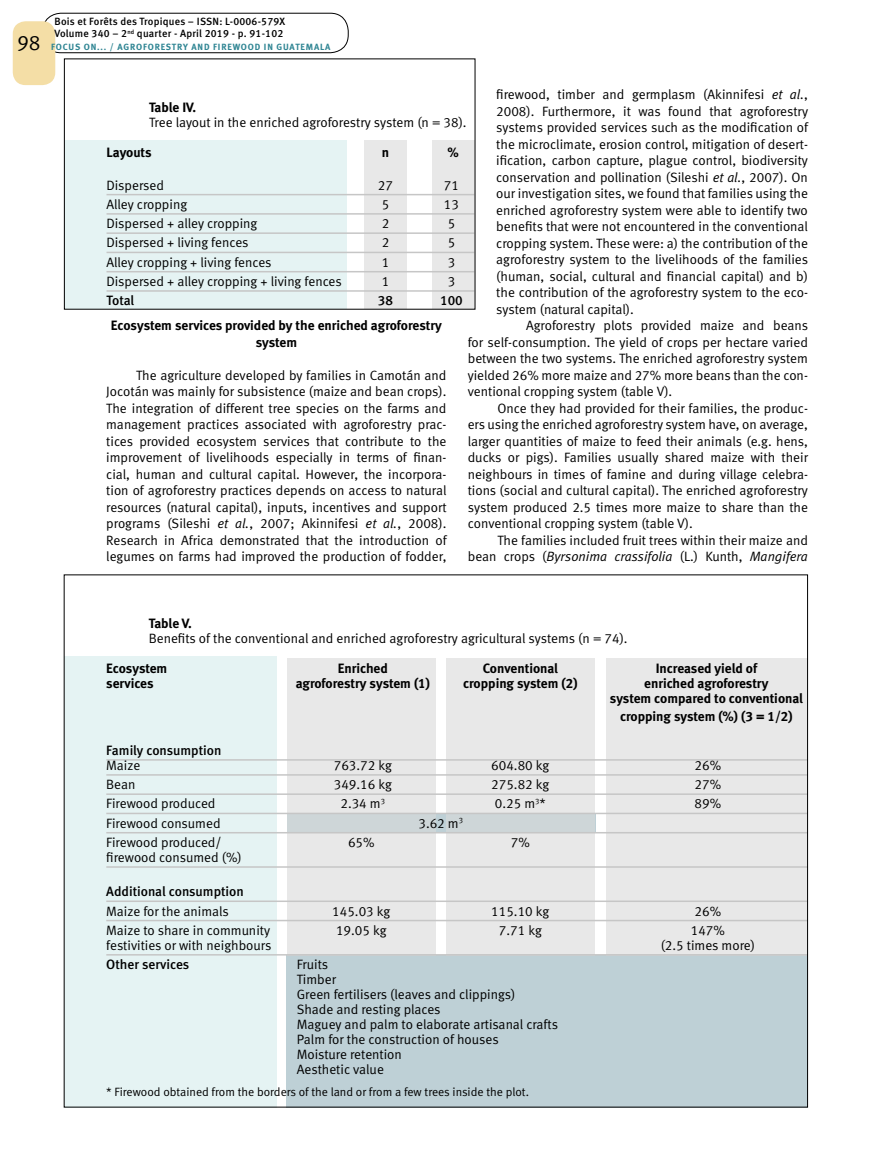
<style>
.page{position:relative;width:893px;height:1149px;background:#fff}
.page>*{position:absolute;margin:0;border:0;box-sizing:border-box;transform-origin:0 0}
.t1{font:21px "Meta Normal LF";color:#000}
.t2{font:13.5px/16.5px "Meta Normal LF";color:#000;text-align:justify}
.t3{font:13.5px/16.5px "Meta Bold LF";color:#000;text-align:center}
.t4{font:13.5px "Meta Medium LF";color:#000}
.t5{font:12px "Meta Normal LF";color:#000}
.t6{font:10.5px/12px "Meta Medium LF";letter-spacing:.02em;color:#000}
.t7{font:9px "Meta Bold LF";letter-spacing:.09em;color:#2f8593}
.s1{font-style:italic}
</style>
<div class="page">
<div style="left:43px;top:13px;width:306px;height:40px;border:1px solid #000;border-radius:18px"></div>
<div style="left:13px;top:21px;width:42px;height:64px;background:#f4dea6;border-radius:13px"></div>
<div style="left:64px;top:140px;width:283px;height:169px;background:#e5f3f3"></div>
<div style="left:432px;top:140px;width:42px;height:168px;background:#e8e8e8"></div>
<div style="left:364px;top:140px;width:42px;height:168px;background:#e8e8e8"></div>
<hr style="left:107px;top:194px;width:367px;height:1px;background:#c6c6c6">
<hr style="left:107px;top:213px;width:367px;height:1px;background:#c6c6c6">
<hr style="left:107px;top:232px;width:367px;height:2px;background:#c6c6c6">
<hr style="left:107px;top:251px;width:367px;height:2px;background:#c6c6c6">
<hr style="left:107px;top:271px;width:367px;height:1px;background:#c6c6c6">
<hr style="left:107px;top:290px;width:367px;height:1px;background:#c6c6c6">
<div style="left:287px;top:955px;width:521px;height:152px;background:#bed0d6"></div>
<div style="left:287px;top:813px;width:308px;height:18px;background:#bed0d6"></div>
<div style="left:64px;top:656px;width:212px;height:451px;background:#e5f3f3"></div>
<svg style="left:287px;top:658px;width:149px;height:295px;background:#e5e6e6"></svg>
<svg style="left:446px;top:658px;width:149px;height:295px;background:#e5e6e6"></svg>
<div style="left:606px;top:657px;width:202px;height:298px;background:#e8e8e8"></div>
<hr style="left:106px;top:759px;width:702px;height:1px;background:#c6c6c6">
<hr style="left:106px;top:774px;width:702px;height:1px;background:#c6c6c6">
<hr style="left:106px;top:793px;width:702px;height:1px;background:#c6c6c6">
<hr style="left:106px;top:812px;width:702px;height:2px;background:#c6c6c6">
<hr style="left:106px;top:831px;width:702px;height:2px;background:#c6c6c6">
<hr style="left:106px;top:866px;width:702px;height:1px;background:#c6c6c6">
<hr style="left:106px;top:900px;width:702px;height:1px;background:#c6c6c6">
<hr style="left:106px;top:919px;width:702px;height:2px;background:#c6c6c6">
<hr style="left:106px;top:953px;width:702px;height:2px;background:#c6c6c6">
<h1 class="t1" style="left:17px;top:31px;width:25px">98</h1>
<p class="t6" style="left:55px;top:15px;width:232px">Bois et Forêts des Tropiques – ISSN: L-0006-579X<br>Volume 340 – 2<sup>nd</sup> quarter - April 2019 - p. 91-102</p>
<p class="t7" style="left:51px;top:41px;width:281px">FOCUS ON... / AGROFORESTRY AND FIREWOOD IN GUATEMALA</p>
<p class="t2" style="left:496px;top:86px;width:313px">firewood, timber and germplasm (Akinnifesi <span class="s1">et al.</span>, 2008). Furthermore, it was found that agroforestry systems provided services such as the modification of the microclimate, erosion control, mitigation of desert&shy;ification, carbon capture, plague control, biodiversity conservation and pollination (Sileshi <span class="s1">et al.</span>, 2007). On our investigation sites, we found that families using the enriched agroforestry system were able to identify two benefits that were not encountered in the conventional cropping system. These were: a) the contribution of the agroforestry system to the livelihoods of the families (human, social, cultural and financial capital) and b) the contribution of the agroforestry system to the eco&shy;system (natural capital).</p>
<p class="t2" style="left:468px;top:317px;width:342px;text-indent:58px">Agroforestry plots provided maize and beans for self-consumption. The yield of crops per hectare varied between the two systems. The enriched agroforestry system yielded 26% more maize and 27% more beans than the con&shy;ventional cropping system (table V).</p>
<p class="t2" style="left:468px;top:399px;width:342px;text-indent:30px">Once they had provided for their families, the produc&shy;ers using the enriched agroforestry system have, on average, larger quantities of maize to feed their animals (e.g. hens, ducks or pigs). Families usually shared maize with their neighbours in times of famine and during village celebra&shy;tions (social and cultural capital). The enriched agroforestry system produced 2.5 times more maize to share than the conventional cropping system (table V).</p>
<p class="t2" style="left:468px;top:531px;width:342px;text-align:right">The families included fruit trees within their maize and bean crops (<span class="s1">Byrsonima crassifolia</span> (L.) Kunth, <span class="s1">Mangifera</span></p>
<p class="t3" style="left:149px;top:98px;width:49px">Table IV.</p>
<p class="t2" style="left:149px;top:113px;width:319px">Tree layout in the enriched agroforestry system (n = 38).</p>
<p class="t3" style="left:107px;top:143px;width:47px">Layouts</p>
<p class="t3" style="left:382px;top:143px;width:9px">n</p>
<p class="t3" style="left:447px;top:143px;width:13px">%</p>
<p class="t2" style="left:107px;top:176px;width:59px">Dispersed</p>
<p class="t2" style="left:378px;top:176px;width:17px">27</p>
<p class="t2" style="left:444px;top:176px;width:17px">71</p>
<p class="t2" style="left:107px;top:196px;width:82px">Alley cropping</p>
<p class="t2" style="left:382px;top:196px;width:9px">5</p>
<p class="t2" style="left:444px;top:196px;width:17px">13</p>
<p class="t2" style="left:107px;top:215px;width:152px">Dispersed + alley cropping</p>
<p class="t2" style="left:382px;top:215px;width:9px">2</p>
<p class="t2" style="left:448px;top:215px;width:9px">5</p>
<p class="t2" style="left:107px;top:234px;width:144px">Dispersed + living fences</p>
<p class="t2" style="left:382px;top:234px;width:9px">2</p>
<p class="t2" style="left:448px;top:234px;width:9px">5</p>
<p class="t2" style="left:106px;top:253px;width:167px">Alley cropping + living fences</p>
<p class="t2" style="left:382px;top:253px;width:9px">1</p>
<p class="t2" style="left:448px;top:253px;width:9px">3</p>
<p class="t2" style="left:106px;top:273px;width:237px">Dispersed + alley cropping + living fences</p>
<p class="t2" style="left:382px;top:273px;width:9px">1</p>
<p class="t2" style="left:448px;top:273px;width:9px">3</p>
<p class="t4" style="left:106px;top:292px;width:29px">Total</p>
<p class="t4" style="left:378px;top:292px;width:17px">38</p>
<p class="t4" style="left:440px;top:292px;width:24px">100</p>
<p class="t3" style="left:111px;top:317px;width:332px">Ecosystem services provided by the enriched agroforestry system</p>
<p class="t2" style="left:106px;top:366px;width:342px;text-indent:30px">The agriculture developed by families in Camotán and Jocotán was mainly for subsistence (maize and bean crops).<br>The integration of different tree species on the farms and management practices associated with agroforestry prac&shy;tices provided ecosystem services that contribute to the improvement of livelihoods especially in terms of finan&shy;cial, human and cultural capital. However, the incorpora&shy;tion of agroforestry practices depends on access to natural resources (natural capital), inputs, incentives and support programs (Sileshi <span class="s1">et al.</span>, 2007; Akinnifesi <span class="s1">et al.</span>, 2008).<br>Research in Africa demonstrated that the introduction of legumes on farms had improved the production of fodder,</p>
<p class="t3" style="left:149px;top:614px;width:45px">Table V.</p>
<p class="t2" style="left:149px;top:629px;width:480px">Benefits of the conventional and enriched agroforestry agricultural systems (n = 74).</p>
<p class="t3" style="left:106px;top:659px;width:63px">Ecosystem</p>
<p class="t3" style="left:338px;top:659px;width:52px">Enriched</p>
<p class="t3" style="left:483px;top:659px;width:77px">Conventional</p>
<p class="t3" style="left:656px;top:659px;width:103px">Increased yield of</p>
<p class="t3" style="left:106px;top:674px;width:49px">services</p>
<p class="t3" style="left:296px;top:674px;width:136px">agroforestry system (1)</p>
<p class="t3" style="left:463px;top:674px;width:116px">cropping system (2)</p>
<p class="t3" style="left:610px;top:675px;width:195px;line-height:15px">enriched agroforestry<br>system compared to conventional</p>
<p class="t3" style="left:620px;top:707px;width:174px">cropping system (%) (3 = 1/2)</p>
<p class="t4" style="left:106px;top:742px;width:117px">Family consumption</p>
<p class="t2" style="left:106px;top:756px;width:35px">Maize</p>
<p class="t2" style="left:334px;top:756px;width:60px">763.72 kg</p>
<p class="t2" style="left:491px;top:756px;width:60px">604.80 kg</p>
<p class="t2" style="left:695px;top:756px;width:28px">26%</p>
<p class="t2" style="left:106px;top:775px;width:31px">Bean</p>
<p class="t2" style="left:334px;top:775px;width:60px">349.16 kg</p>
<p class="t2" style="left:491px;top:775px;width:60px">275.82 kg</p>
<p class="t2" style="left:695px;top:775px;width:28px">27%</p>
<p class="t2" style="left:106px;top:795px;width:111px">Firewood produced</p>
<p class="t2" style="left:340px;top:795px;width:46px">2.34 m<sup>3</sup></p>
<p class="t2" style="left:495px;top:795px;width:52px">0.25 m<sup>3</sup>*</p>
<p class="t2" style="left:695px;top:795px;width:28px">89%</p>
<p class="t2" style="left:106px;top:814px;width:116px">Firewood consumed</p>
<p class="t2" style="left:418px;top:814px;width:46px">3.62 m<sup>3</sup></p>
<p class="t2" style="left:106px;top:833px;width:117px">Firewood produced/</p>
<p class="t2" style="left:348px;top:833px;width:28px">65%</p>
<p class="t2" style="left:511px;top:833px;width:21px">7%</p>
<p class="t2" style="left:106px;top:848px;width:137px">firewood consumed (%)</p>
<p class="t4" style="left:106px;top:883px;width:139px">Additional consumption</p>
<p class="t2" style="left:106px;top:902px;width:124px">Maize for the animals</p>
<p class="t2" style="left:332px;top:902px;width:60px">145.03 kg</p>
<p class="t2" style="left:491px;top:902px;width:60px">115.10 kg</p>
<p class="t2" style="left:695px;top:902px;width:28px">26%</p>
<p class="t2" style="left:106px;top:921px;width:165px">Maize to share in community</p>
<p class="t2" style="left:336px;top:921px;width:52px">19.05 kg</p>
<p class="t2" style="left:499px;top:921px;width:44px">7.71 kg</p>
<p class="t2" style="left:691px;top:921px;width:36px">147%</p>
<p class="t2" style="left:106px;top:936px;width:167px">festivities or with neighbours</p>
<p class="t2" style="left:661px;top:936px;width:96px">(2.5 times more)</p>
<p class="t4" style="left:106px;top:956px;width:85px">Other services</p>
<p class="t2" style="left:297px;top:956px;width:263px;line-height:15px;text-align:left">Fruits<br>Timber<br>Green fertilisers (leaves and clippings)<br>Shade and resting places<br>Maguey and palm to elaborate artisanal crafts<br>Palm for the construction of houses<br>Moisture retention<br>Aesthetic value</p>
<p class="t5" style="left:106px;top:1084px;width:424px">* Firewood obtained from the borders of the land or from a few trees inside the plot.</p>
</div>
